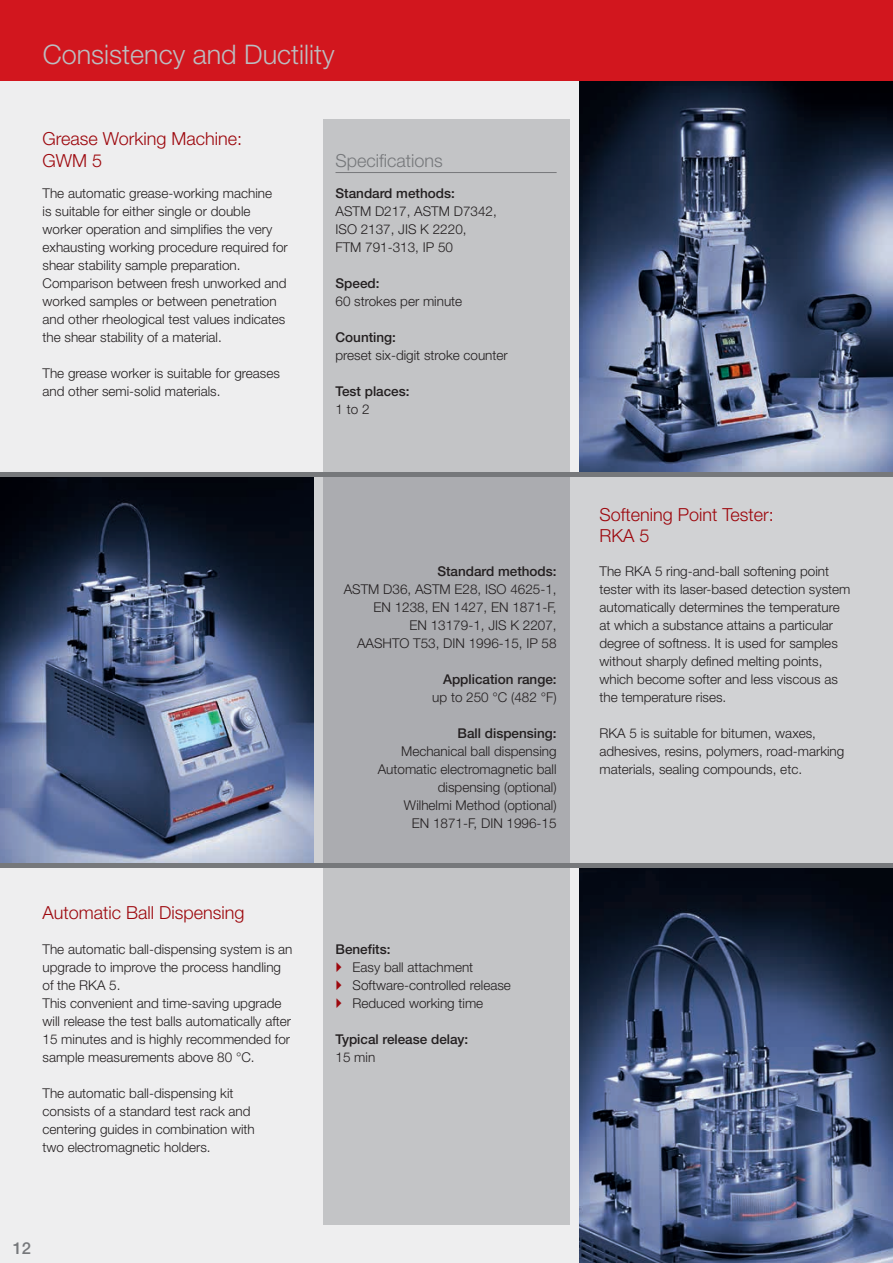
<style>
.page{position:relative;width:893px;height:1263px;background:#fff}
.page>*{position:absolute;margin:0;border:0;box-sizing:border-box;transform-origin:0 0}
.t1{font:300 27px "Helvetica Neue LT";color:#bcbdc0}
.t2{font:300 18px/21.6px "Helvetica Neue LT";color:#9d070d}
.t3{font:300 18px "Helvetica Neue LT";color:#76787b}
.t4{font:500 16.5px "Helvetica Neue LT";color:#76787b}
.t5{font:300 13.5px/18px "Helvetica Neue CE";color:#231f20}
.t6{font:300 13.5px/18px "Helvetica Neue LT";color:#231f20;text-align:right}
.t7{font:500 13.5px "Helvetica Neue LT";color:#231f20}
</style>
<div class="page">
<img style="left:578px;top:81px;width:315px;height:391px">
<img style="left:0;top:476px;width:315px;height:387px">
<img style="left:578px;top:867px;width:315px;height:396px">
<div style="left:0;top:0;width:893px;height:81px;background:#d2161e"></div>
<div style="left:0;top:81px;width:578px;height:391px;background:#eeeeef"></div>
<div style="left:0;top:867px;width:578px;height:396px;background:#eeeeef"></div>
<div style="left:315px;top:474px;width:578px;height:391px;background:#d1d2d4"></div>
<svg style="left:323px;top:119px;width:247px;height:1106px;background:#babbbe"></svg>
<hr style="left:0;top:472px;width:893px;height:4px;background:#76787b">
<hr style="left:0;top:863px;width:893px;height:4px;background:#76787b">
<hr style="left:335px;top:172px;width:222px;height:1px;background:#76787b">
<svg style="left:337px;top:962px;width:5px;height:10px"></svg>
<svg style="left:337px;top:980px;width:5px;height:10px"></svg>
<svg style="left:337px;top:998px;width:5px;height:10px"></svg>
<h1 class="t1" style="left:43px;top:38px;width:294px">Consistency and Ductility</h1>
<h2 class="t2" style="left:43px;top:128px;width:201px">Grease Working Machine:<br>GWM 5</h2>
<p class="t5" style="left:43px;top:184px;width:247px">The automatic grease-working machine<br>is suitable for either single or double worker operation and simplifies the very exhausting working procedure required for shear stability sample preparation.<br>Comparison between fresh unworked and worked samples or between penetration and other rheological test values indicates the shear stability of a material.</p>
<p class="t5" style="left:43px;top:364px;width:239px">The grease worker is suitable for greases and other semi-solid materials.</p>
<h2 class="t3" style="left:335px;top:149px;width:109px">Specifications</h2>
<p class="t7" style="left:335px;top:185px;width:121px">Standard methods:</p>
<p class="t6" style="left:335px;top:202px;width:163px;text-align:left">ASTM D217, ASTM D7342,<br>ISO 2137, JIS K 2220,<br>FTM 791-313, IP 50</p>
<p class="t7" style="left:335px;top:275px;width:46px">Speed:</p>
<p class="t6" style="left:335px;top:292px;width:128px">60 strokes per minute</p>
<p class="t7" style="left:335px;top:329px;width:62px">Counting:</p>
<p class="t6" style="left:335px;top:346px;width:174px">preset six-digit stroke counter</p>
<p class="t7" style="left:335px;top:383px;width:76px">Test places:</p>
<p class="t5" style="left:335px;top:400px;width:36px">1 to 2</p>
<h2 class="t2" style="left:43px;top:901px;width:204px">Automatic Ball Dispensing</h2>
<p class="t5" style="left:43px;top:940px;width:252px">The automatic ball-dispensing system is an upgrade to improve the process handling of the RKA 5.<br>This convenient and time-saving upgrade will release the test balls automatically after 15 minutes and is highly recommended for sample measurements above 80 °C.</p>
<p class="t5" style="left:43px;top:1084px;width:214px">The automatic ball-dispensing kit consists of a standard test rack and centering guides in combination with two electromagnetic holders.</p>
<p class="t4" style="left:13px;top:1239px;width:20px">12</p>
<p class="t7" style="left:437px;top:563px;width:121px">Standard methods:</p>
<p class="t6" style="left:344px;top:580px;width:214px">ASTM D36, ASTM E28, ISO 4625-1,<br>EN 1238, EN 1427, EN 1871-F,<br>EN 13179-1, JIS K 2207,<br>AASHTO T53, DIN 1996-15, IP 58</p>
<p class="t7" style="left:443px;top:671px;width:115px">Application range:</p>
<p class="t6" style="left:432px;top:688px;width:126px">up to 250 °C (482 °F)</p>
<p class="t7" style="left:458px;top:725px;width:101px">Ball dispensing:</p>
<p class="t6" style="left:378px;top:742px;width:180px">Mechanical ball dispensing<br>Automatic electromagnetic ball dispensing (optional)<br>Wilhelmi Method (optional)<br>EN 1871-F, DIN 1996-15</p>
<p class="t7" style="left:335px;top:941px;width:57px">Benefits:</p>
<p class="t5" style="left:352px;top:958px;width:160px">Easy ball attachment<br>Software-controlled release<br>Reduced working time</p>
<p class="t7" style="left:335px;top:1031px;width:134px">Typical release delay:</p>
<p class="t6" style="left:335px;top:1048px;width:41px">15 min</p>
<h2 class="t2" style="left:599px;top:503px;width:176px">Softening Point Tester:<br>RKA 5</h2>
<p class="t5" style="left:599px;top:562px;width:252px">The RKA 5 ring-and-ball softening point tester with its laser-based detection system automatically determines the temperature at which a substance attains a particular degree of softness. It is used for samples without sharply defined melting points, which become softer and less viscous as the temperature rises.</p>
<p class="t5" style="left:599px;top:724px;width:246px">RKA 5 is suitable for bitumen, waxes, adhesives, resins, polymers, road-marking materials, sealing compounds, etc.</p>
</div>
